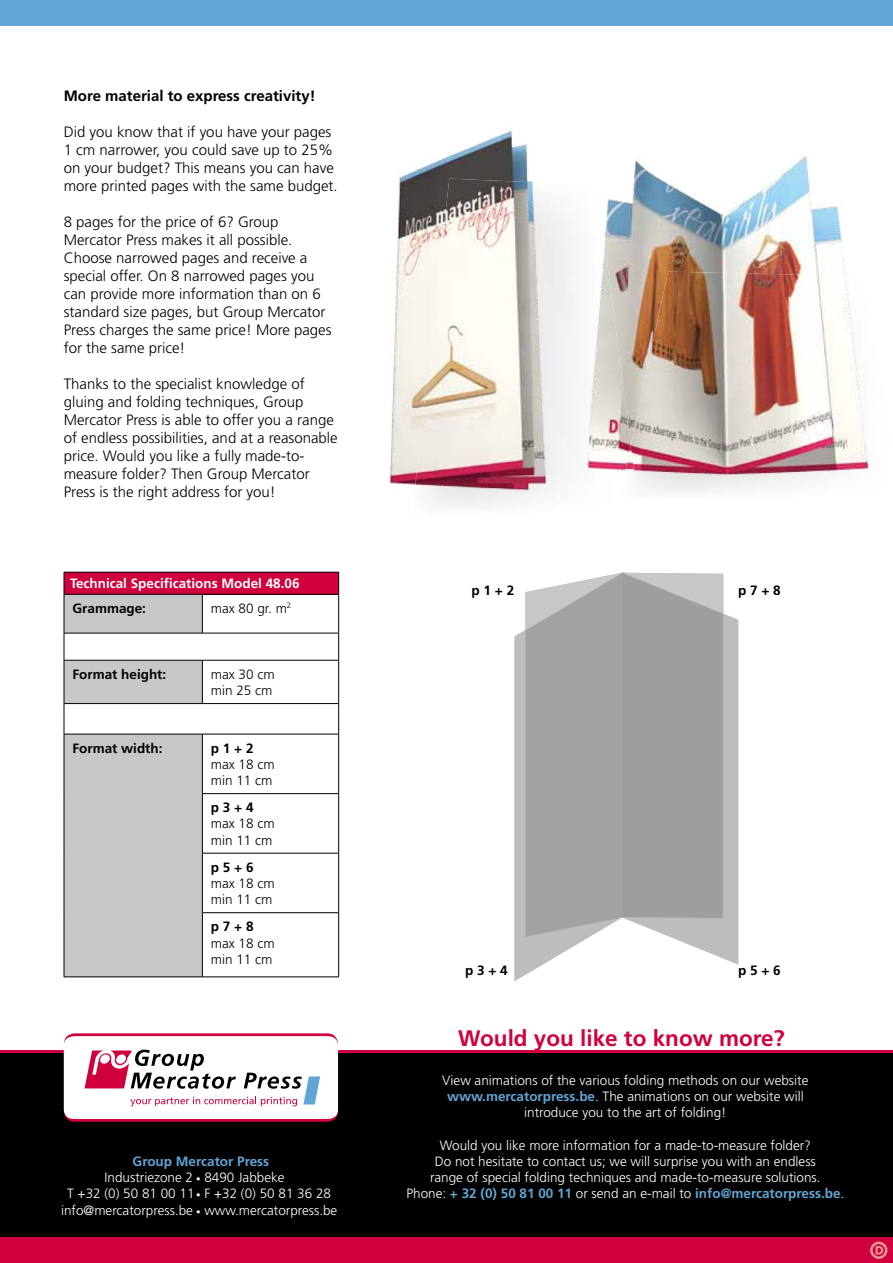
<style>
.page{position:relative;width:893px;height:1263px;background:#fff}
.page>*{position:absolute;margin:0;border:0;box-sizing:border-box;transform-origin:0 0}
.t1{font:700 22.5px "Frutiger LT Std";color:#cf003d}
.t2{font:300 15px/18px "Frutiger LT Std";color:#000}
.t3{font:700 15px "Frutiger LT Std";color:#000}
.t4{font:300 13.5px/16.2px "Frutiger LT Std";color:#fff;text-align:center}
.t5{font:300 13.5px/16.2px "Frutiger LT Std";color:#000}
.t6{font:700 13.5px "Frutiger LT Std";color:#000}
.t7{font:700 13.5px "Frutiger LT Std";color:#fff}
.t8{font:700 13.5px "Frutiger LT Std";color:#62a4d3}
.s1{font-weight:700;color:#62a4d3}
</style>
<div class="page">
<div style="left:0;top:1051px;width:893px;height:212px;background:#000"></div>
<div style="left:0;top:1237px;width:893px;height:26px;background:#cf003d"></div>
<hr style="left:0;top:1050px;width:893px;height:3px;background:#cf003d">
<div style="left:64px;top:1033px;width:274px;height:89px;border:3px solid #cf003d;border-radius:9px"></div>
<div style="left:64px;top:1036px;width:274px;height:83px;background:#fff;border-radius:9px"></div>
<svg style="left:85px;top:1050px;width:235px;height:56px"></svg>
<div style="left:64px;top:572px;width:275px;height:22px;background:#cf003d"></div>
<div style="left:65px;top:595px;width:137px;height:382px;background:#c6c7c8"></div>
<hr style="left:64px;top:572px;width:138px;height:1px;background:#000">
<svg style="left:64px;top:572px;width:1px;height:22px"></svg>
<hr style="left:202px;top:572px;width:137px;height:1px;background:#000">
<svg style="left:338px;top:572px;width:1px;height:22px"></svg>
<hr style="left:64px;top:594px;width:138px;height:1px;background:#000">
<hr style="left:64px;top:594px;width:1px;height:39px;background:#000">
<hr style="left:202px;top:594px;width:137px;height:1px;background:#000">
<hr style="left:202px;top:594px;width:1px;height:39px;background:#000">
<hr style="left:338px;top:594px;width:1px;height:39px;background:#000">
<svg style="left:64px;top:633px;width:275px;height:101px"></svg>
<hr style="left:64px;top:660px;width:138px;height:1px;background:#000">
<hr style="left:64px;top:660px;width:1px;height:43px;background:#000">
<hr style="left:202px;top:660px;width:137px;height:1px;background:#000">
<hr style="left:202px;top:660px;width:1px;height:43px;background:#000">
<hr style="left:338px;top:660px;width:1px;height:43px;background:#000">
<hr style="left:64px;top:703px;width:138px;height:1px;background:#000">
<hr style="left:64px;top:704px;width:1px;height:30px;background:#000">
<hr style="left:202px;top:703px;width:137px;height:1px;background:#000">
<hr style="left:338px;top:704px;width:1px;height:30px;background:#000">
<hr style="left:64px;top:734px;width:138px;height:1px;background:#000">
<hr style="left:64px;top:734px;width:1px;height:60px;background:#000">
<hr style="left:202px;top:734px;width:137px;height:1px;background:#000">
<hr style="left:202px;top:734px;width:1px;height:59px;background:#000">
<hr style="left:338px;top:734px;width:1px;height:59px;background:#000">
<hr style="left:64px;top:794px;width:1px;height:59px;background:#000">
<hr style="left:202px;top:793px;width:137px;height:1px;background:#000">
<hr style="left:202px;top:794px;width:1px;height:59px;background:#000">
<hr style="left:338px;top:794px;width:1px;height:59px;background:#000">
<hr style="left:64px;top:853px;width:1px;height:60px;background:#000">
<hr style="left:202px;top:853px;width:137px;height:1px;background:#000">
<hr style="left:202px;top:853px;width:1px;height:59px;background:#000">
<hr style="left:338px;top:853px;width:1px;height:59px;background:#000">
<hr style="left:64px;top:913px;width:1px;height:64px;background:#000">
<hr style="left:202px;top:912px;width:137px;height:1px;background:#000">
<hr style="left:202px;top:913px;width:1px;height:64px;background:#000">
<hr style="left:338px;top:913px;width:1px;height:64px;background:#000">
<hr style="left:64px;top:977px;width:138px;height:1px;background:#000">
<hr style="left:202px;top:977px;width:137px;height:1px;background:#000">
<div style="left:0;top:0;width:893px;height:26px;background:#62a4d3"></div>
<svg style="left:514px;top:573px;width:224px;height:408px"></svg>
<img style="left:389px;top:130px;width:139px;height:355px">
<img style="left:412px;top:179px;width:164px;height:328px">
<img style="left:633px;top:156px;width:212px;height:116px">
<img style="left:576px;top:184px;width:63px;height:287px">
<img style="left:631px;top:272px;width:238px;height:221px">
<img style="left:619px;top:446px;width:19px;height:47px">
<svg style="left:870px;top:1241px;width:17px;height:18px"></svg>
<p class="t3" style="left:64px;top:89px;width:253px">More material to express creativity!</p>
<p class="t2" style="left:64px;top:123px;width:275px">Did you know that if you have your pages 1 cm narrower, you could save up to 25% on your budget? This means you can have more printed pages with the same budget.</p>
<p class="t2" style="left:64px;top:213px;width:269px">8 pages for the price of 6? Group Mercator Press makes it all possible.<br>Choose narrowed pages and receive a special offer. On 8 narrowed pages you can provide more information than on 6 standard size pages, but Group Mercator Press charges the same price! More pages for the same price!</p>
<p class="t2" style="left:64px;top:375px;width:275px">Thanks to the specialist knowledge of gluing and folding techniques, Group Mercator Press is able to offer you a range of endless possibilities, and at a reasonable price. Would you like a fully made-to&shy;measure folder? Then Group Mercator Press is the right address for you!</p>
<p class="t7" style="left:70px;top:578px;width:231px">Technical Specifications Model 48.06</p>
<p class="t6" style="left:73px;top:602px;width:75px">Grammage:</p>
<p class="t5" style="left:211px;top:601px;width:82px">max 80 gr. m<sup>2</sup></p>
<p class="t6" style="left:73px;top:668px;width:95px">Format height:</p>
<p class="t5" style="left:211px;top:667px;width:65px">max 30 cm min 25 cm</p>
<p class="t6" style="left:73px;top:742px;width:92px">Format width:</p>
<p class="t6" style="left:211px;top:742px;width:44px">p 1 + 2</p>
<p class="t5" style="left:211px;top:757px;width:65px">max 18 cm min 11 cm</p>
<p class="t6" style="left:211px;top:802px;width:44px">p 3 + 4</p>
<p class="t5" style="left:211px;top:816px;width:65px">max 18 cm min 11 cm</p>
<p class="t6" style="left:211px;top:861px;width:44px">p 5 + 6</p>
<p class="t5" style="left:211px;top:876px;width:65px">max 18 cm min 11 cm</p>
<p class="t6" style="left:211px;top:921px;width:44px">p 7 + 8</p>
<p class="t5" style="left:211px;top:935px;width:65px">max 18 cm min 11 cm</p>
<p class="t8" style="left:133px;top:1155px;width:138px">Group Mercator Press</p>
<p class="t4" style="left:105px;top:1170px;width:182px">Industriezone 2 8490 Jabbeke</p>
<p class="t4" style="left:67px;top:1186px;width:265px">T +32 (0) 50 81 00 11 F +32 (0) 50 81 36 28</p>
<p class="t4" style="left:61px;top:1202px;width:278px">info@mercatorpress.be www.mercatorpress.be</p>
<p class="t6" style="left:472px;top:585px;width:44px">p 1 + 2</p>
<p class="t6" style="left:465px;top:965px;width:44px">p 3 + 4</p>
<p class="t6" style="left:738px;top:585px;width:44px">p 7 + 8</p>
<p class="t6" style="left:738px;top:965px;width:44px">p 5 + 6</p>
<h1 class="t1" style="left:458px;top:1028px;width:328px">Would you like to know more?</h1>
<p class="t4" style="left:442px;top:1072px;width:368px">View animations of the various folding methods on our website <span class="s1">www.mercatorpress.be</span>. The animations on our website will introduce you to the art of folding!</p>
<p class="t4" style="left:406px;top:1137px;width:439px">Would you like more information for a made-to-measure folder?<br>Do not hesitate to contact us; we will surprise you with an endless<br>range of special folding techniques and made-to-measure solutions.<br>Phone: <span class="s1">+ 32 (0) 50 81 00 11</span> or send an e-mail to <span class="s1">info@mercatorpress.be</span>.</p>
</div>
